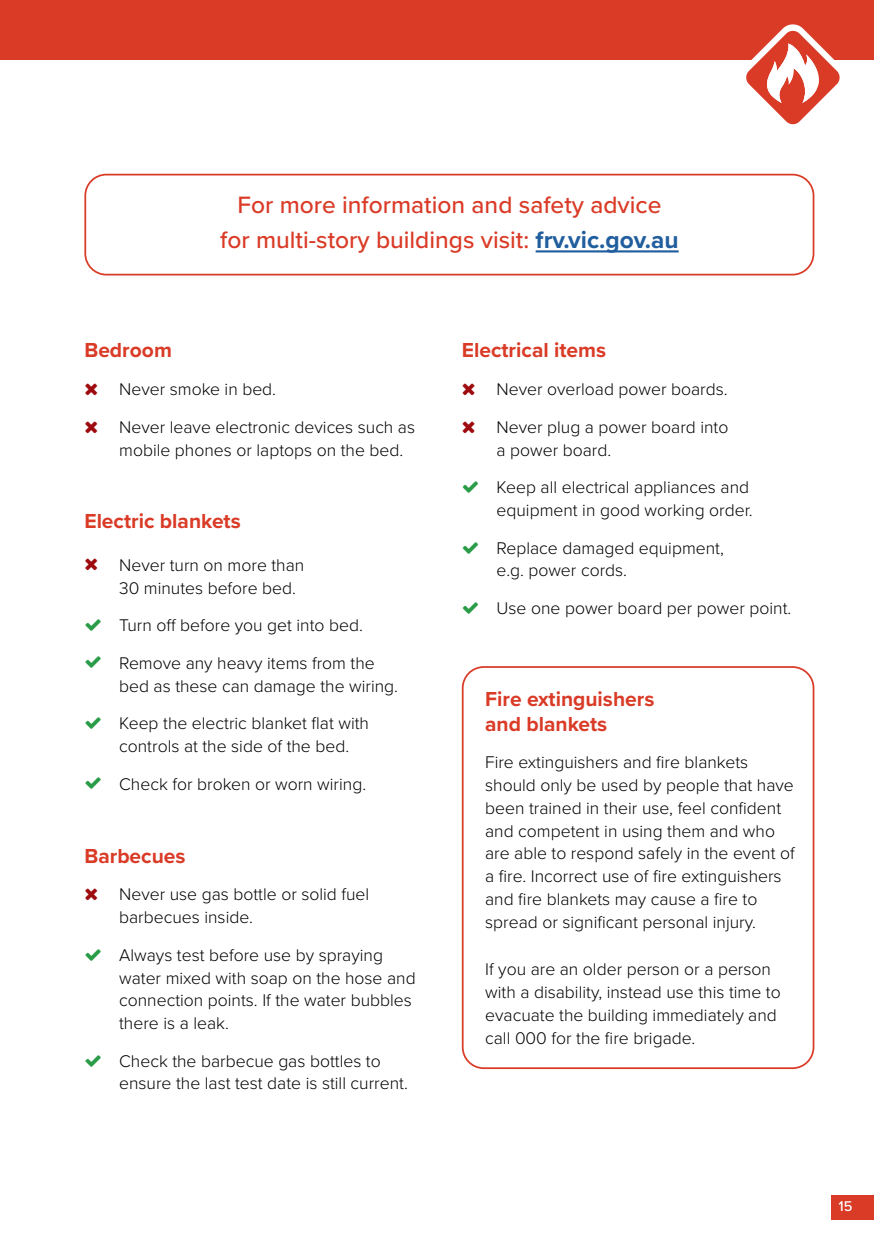
<style>
.page{position:relative;width:874px;height:1241px;background:#fff}
.page>*{position:absolute;margin:0;border:0;box-sizing:border-box;transform-origin:0 0}
.t1{font:500 24.5px/35px "Proxima Nova";color:#da3b27;text-align:center}
.t2{font:700 21px/24.5px "Proxima Nova";color:#da3b27}
.t3{font:300 17.5px/22.8px "Proxima Nova";color:#000}
.t4{font:500 14.53px "Proxima Nova";color:#fff}
.s1{font-weight:700;color:#215e9e}
</style>
<div class="page">
<div style="left:831px;top:1194px;width:42px;height:25px;background:#da3b27"></div>
<div style="left:0;top:0;width:873px;height:60px;background:#da3b27"></div>
<svg style="left:746px;top:24px;width:94px;height:101px"></svg>
<div style="left:461px;top:666px;width:353px;height:402px;border:2px solid #da3b27;border-radius:21px"></div>
<hr style="left:535px;top:250px;width:143px;height:2px;background:#215e9e">
<div style="left:84px;top:174px;width:730px;height:101px;border:2px solid #da3b27;border-radius:21px"></div>
<h1 class="t1" style="left:220px;top:186px;width:460px">For more information and safety advice for multi-story buildings visit: <span class="s1">frv.vic.gov.au</span></h1>
<p class="t2" style="left:84px;top:338px;width:89px">Bedroom</p>
<p class="t3" style="left:119px;top:369px;width:297px;line-height:37.6px">Never smoke in bed.<br>Never leave electronic devices such as</p>
<p class="t3" style="left:119px;top:437px;width:285px">mobile phones or laptops on the bed.</p>
<p class="t2" style="left:84px;top:508px;width:158px">Electric blankets</p>
<p class="t3" style="left:119px;top:552px;width:186px">Never turn on more than<br>30 minutes before bed.</p>
<p class="t3" style="left:119px;top:605px;width:257px;line-height:37.6px">Turn off before you get into bed.<br>Remove any heavy items from the</p>
<p class="t3" style="left:119px;top:666px;width:280px;line-height:37.6px">bed as these can damage the wiring.<br>Keep the electric blanket flat with</p>
<p class="t3" style="left:119px;top:726px;width:248px;line-height:37.6px">controls at the side of the bed.<br>Check for broken or worn wiring.</p>
<p class="t2" style="left:84px;top:842px;width:103px">Barbecues</p>
<p class="t3" style="left:119px;top:882px;width:251px">Never use gas bottle or solid fuel barbecues inside.</p>
<p class="t3" style="left:119px;top:942px;width:298px">Always test before use by spraying water mixed with soap on the hose and connection points. If the water bubbles there is a leak.</p>
<p class="t3" style="left:119px;top:1048px;width:290px">Check the barbecue gas bottles to ensure the last test date is still current.</p>
<p class="t2" style="left:461px;top:338px;width:146px">Electrical items</p>
<p class="t3" style="left:496px;top:369px;width:233px;line-height:37.6px">Never overload power boards.<br>Never plug a power board into</p>
<p class="t3" style="left:496px;top:430px;width:254px;line-height:37.6px">a power board.<br>Keep all electrical appliances and</p>
<p class="t3" style="left:496px;top:490px;width:257px;line-height:37.6px">equipment in good working order.<br>Replace damaged equipment,</p>
<p class="t3" style="left:496px;top:550px;width:296px;line-height:37.6px">e.g. power cords.<br>Use one power board per power point.</p>
<p class="t2" style="left:485px;top:686px;width:171px">Fire extinguishers and blankets</p>
<p class="t3" style="left:485px;top:750px;width:311px">Fire extinguishers and fire blankets should only be used by people that have been trained in their use, feel confident and competent in using them and who are able to respond safely in the event of a fire. Incorrect use of fire extinguishers and fire blankets may cause a fire to spread or significant personal injury.</p>
<p class="t3" style="left:485px;top:956px;width:297px">If you are an older person or a person with a disability, instead use this time to evacuate the building immediately and call 000 for the fire brigade.</p>
<p class="t4" style="left:838px;top:1195px;width:15px">15</p>
</div>
